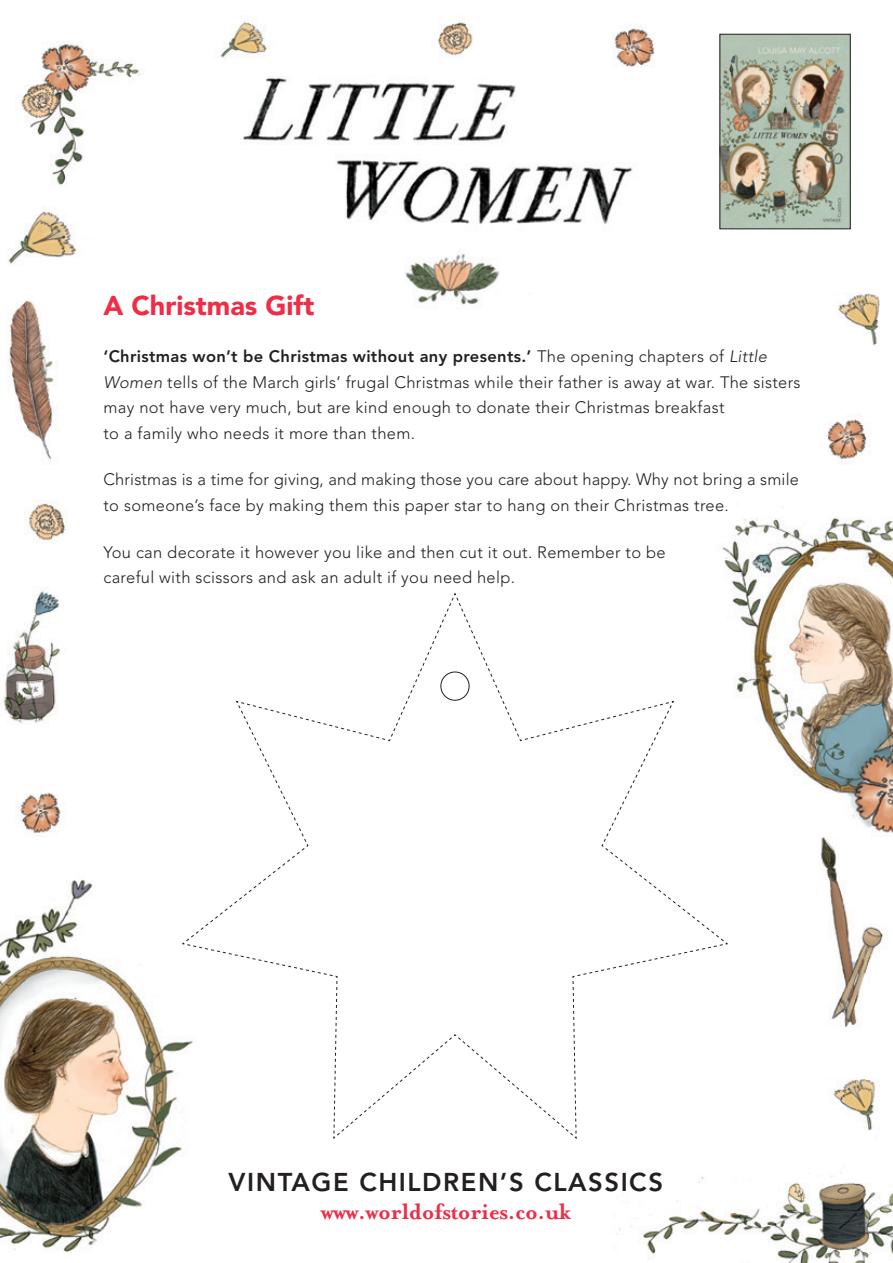
<style>
.page{position:relative;width:893px;height:1263px;background:#fff}
.page>*{position:absolute;margin:0;border:0;box-sizing:border-box;transform-origin:0 0}
.t1{font:900 27px "Avenir";color:#ee2d47}
.t2{font:800 25.5px "Avenir";letter-spacing:.06em;color:#231f20}
.t3{font:700 25.5px "Mrs Eaves";letter-spacing:-.02em;color:#ee2d47}
.t4{font:300 16.5px/25.5px "Avenir";letter-spacing:.02em;color:#231f20}
.s1{font-weight:800}
.s2{font-style:italic}
</style>
<div class="page">
<img style="left:0;top:22px;width:893px;height:1241px">
<img style="left:722px;top:36px;width:126px;height:191px">
<div style="left:720px;top:34px;width:130px;height:195px;border:1px solid #231f20"></div>
<svg style="left:181px;top:592px;width:548px;height:547px"></svg>
<div style="left:440px;top:672px;width:29px;height:29px;border:1px solid #231f20;border-radius:50%"></div>
<h1 class="t1" style="left:103px;top:290px;width:212px">A Christmas Gift</h1>
<p class="t4" style="left:103px;top:344px;width:699px"><span class="s1">‘Christmas won’t be Christmas without any presents.’</span> The opening chapters of <span class="s2">Little Women</span> tells of the March girls’ frugal Christmas while their father is away at war. The sisters may not have very much, but are kind enough to donate their Christmas breakfast<br>to a family who needs it more than them.</p>
<p class="t4" style="left:103px;top:467px;width:697px">Christmas is a time for giving, and making those you care about happy. Why not bring a smile to someone’s face by making them this paper star to hang on their Christmas tree.</p>
<p class="t4" style="left:103px;top:539px;width:564px">You can decorate it however you like and then cut it out. Remember to be careful with scissors and ask an adult if you need help.</p>
<h2 class="t2" style="left:229px;top:1167px;width:436px">vintage children’s classics</h2>
<h2 class="t3" style="left:321px;top:1197px;width:251px">www.worldofstories.co.uk</h2>
</div>
